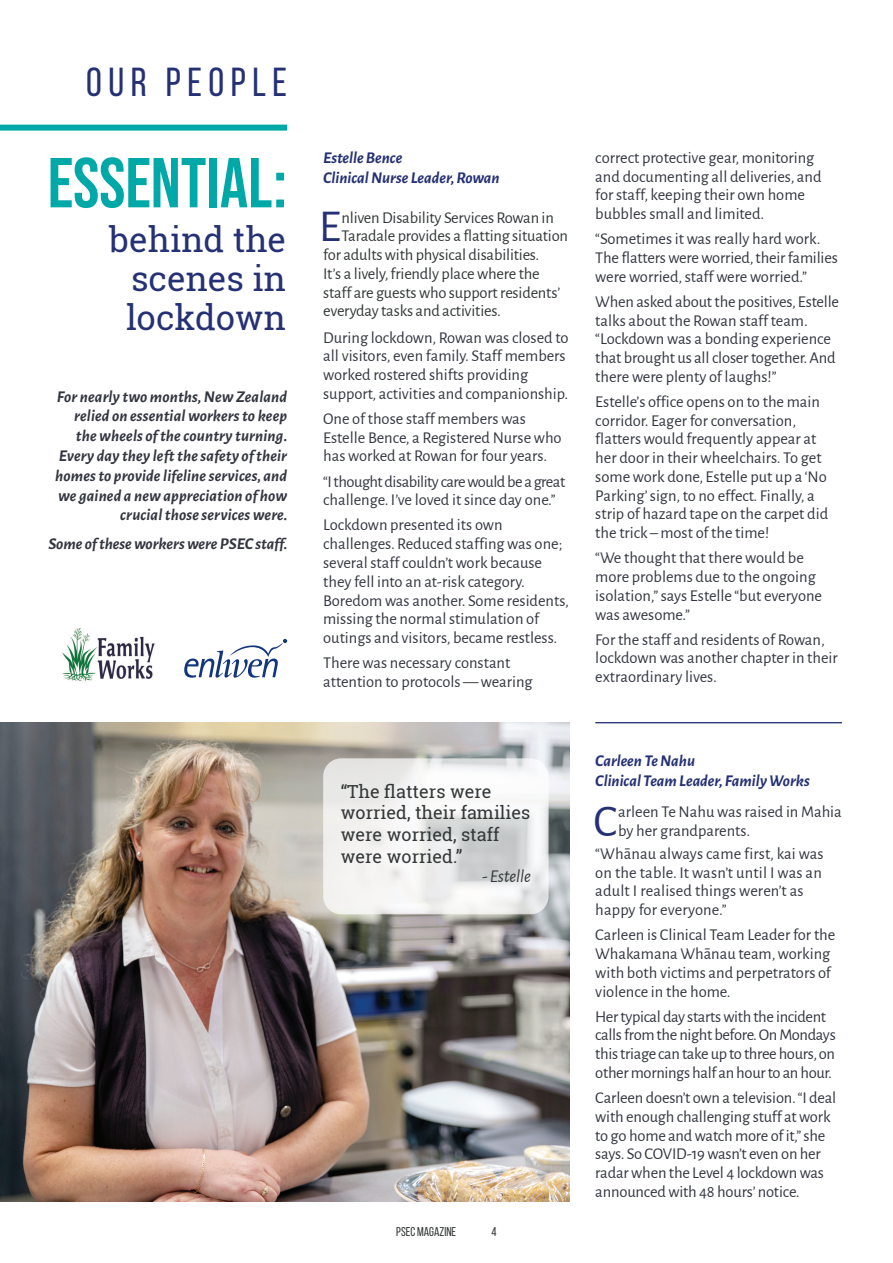
<style>
.page{position:relative;width:893px;height:1263px;background:#fff}
.page>*{position:absolute;margin:0;border:0;box-sizing:border-box;transform-origin:0 0}
.Headline_Text_-_Alig{font:700 70.5px "Bebas Neue Pro";color:#00a9a7}
.Body_Text_-_Drop_Cap{font:45.75px "Alegreya Sans";color:#253174}
.Section_Header_-_Rig{font:40.5px "Bebas Neue";letter-spacing:.16em;color:#253174}
.Headline_Text_-_Alig-2{font:34.5px/39px "Roboto Slab";color:#253174;text-align:justify}
.Pull_Quote_-_Under_T{font:18px/21.6px "Roboto Slab";color:#323738}
.Pull_Quote_-_Under_T-2{font:italic 18px "Alegreya Sans";color:#323738}
.Body_Text{font:16.5px/18.8px "Alegreya Sans";color:#323640}
.Body_Text-2{font:italic 700 16.5px/19.8px "Alegreya Sans";letter-spacing:.01em;color:#323640;text-align:right}
.Body_Text_-_Drop_Cap-2{font:16.5px "Alegreya Sans";letter-spacing:-.01em;color:#323738}
.Body_Text-3{font:16.5px/18.8px "Alegreya Sans";letter-spacing:-.02em;color:#323640}
.Body_Text-4{font:italic 700 16.5px/19.8px "Alegreya Sans";color:#253174}
.Body_Text-5{font:16.5px/18.8px "Alegreya Sans";letter-spacing:-.03em;color:#323640}
.Body_Text_-_Drop_Cap-3{font:16.5px/18.8px "Alegreya Sans";color:#323640}
.t1{font:12.75px "Bebas Neue";color:#323738}
</style>
<div class="page">
<div style="left:0;top:125px;width:287px;height:6px;background:#00a9a7"></div>
<img style="left:0;top:723px;width:570px;height:478px">
<svg style="left:323px;top:758px;width:226px;height:156px;fill:#f2f1ef"></svg>
<img style="left:62px;top:628px;width:93px;height:54px">
<svg style="left:184px;top:639px;width:103px;height:39px"></svg>
<hr style="left:595px;top:722px;width:247px;height:1px;background:#253174">
<p class="Section_Header_-_Rig" style="left:86px;top:60px;width:202px">OUR PEOPLE</p>
<p class="Headline_Text_-_Alig" style="left:48px;top:143px;width:241px">ESSENTIAL:</p>
<p class="Headline_Text_-_Alig-2" style="left:126px;top:220px;width:161px;text-indent:-17px">behind the scenes in lockdown</p>
<p class="Body_Text-2" style="left:55px;top:385px;width:234px">For nearly two months, New Zealand relied on essential workers to keep the wheels of the country turning.<br>Every day they left the safety of their homes to provide lifeline services, and we gained a new appreciation of how crucial those services were.</p>
<p class="Body_Text-2" style="left:49px;top:532px;width:240px">Some of these workers were PSEC staff.</p>
<p class="Body_Text-4" style="left:323px;top:146px;width:178px">Estelle Bence<br>Clinical Nurse Leader, Rowan</p>
<p class="Body_Text_-_Drop_Cap" style="left:319px;top:196px;width:24px">E</p>
<p class="Body_Text_-_Drop_Cap-2" style="left:341px;top:206px;width:214px">nliven Disability Services Rowan in</p>
<p class="Body_Text_-_Drop_Cap-2" style="left:341px;top:225px;width:228px">Taradale provides a flatting situation</p>
<p class="Body_Text_-_Drop_Cap-2" style="left:323px;top:244px;width:218px">for adults with physical disabilities.</p>
<p class="Body_Text_-_Drop_Cap-2" style="left:323px;top:262px;width:218px">It’s a lively, friendly place where the</p>
<p class="Body_Text_-_Drop_Cap-2" style="left:323px;top:281px;width:238px">staff are guests who support residents’</p>
<p class="Body_Text_-_Drop_Cap-2" style="left:323px;top:300px;width:179px">everyday tasks and activities.</p>
<p class="Body_Text" style="left:323px;top:327px;width:247px">During lockdown, Rowan was closed to all visitors, even family. Staff members worked rostered shifts providing support, activities and companionship.</p>
<p class="Body_Text" style="left:323px;top:408px;width:240px">One of those staff members was<br>Estelle Bence, a Registered Nurse who has worked at Rowan for four years.</p>
<p class="Body_Text-5" style="left:323px;top:471px;width:244px">“I thought disability care would be a great challenge. I’ve loved it since day one.”</p>
<p class="Body_Text" style="left:323px;top:515px;width:247px">Lockdown presented its own challenges. Reduced staffing was one; several staff couldn’t work because they fell into an at-risk category.<br>Boredom was another. Some residents, missing the normal stimulation of outings and visitors, became restless.</p>
<p class="Body_Text" style="left:323px;top:653px;width:211px">There was necessary constant attention to protocols — wearing</p>
<p class="Pull_Quote_-_Under_T" style="left:341px;top:780px;width:191px">“The flatters were worried, their families were worried, staff were worried.”</p>
<p class="Pull_Quote_-_Under_T-2" style="left:482px;top:864px;width:50px">- Estelle</p>
<p class="t1" style="left:396px;top:1224px;width:61px">PSEC MAGAZINE</p>
<p class="t1" style="left:492px;top:1224px;width:7px">4</p>
<p class="Body_Text" style="left:595px;top:147px;width:228px">correct protective gear, monitoring and documenting all deliveries, and for staff, keeping their own home bubbles small and limited.</p>
<p class="Body_Text" style="left:595px;top:229px;width:244px">“Sometimes it was really hard work.<br>The flatters were worried, their families were worried, staff were worried.”</p>
<p class="Body_Text" style="left:595px;top:291px;width:245px">When asked about the positives, Estelle talks about the Rowan staff team. “Lockdown was a bonding experience that brought us all closer together. And there were plenty of laughs!”</p>
<p class="Body_Text" style="left:595px;top:391px;width:234px">Estelle’s office opens on to the main corridor. Eager for conversation, flatters would frequently appear at her door in their wheelchairs. To get some work done, Estelle put up a ‘No Parking’ sign, to no effect. Finally, a strip of hazard tape on the carpet did the trick – most of the time!</p>
<p class="Body_Text" style="left:595px;top:548px;width:228px">“We thought that there would be more problems due to the ongoing isolation,” says Estelle “but everyone was awesome.”</p>
<p class="Body_Text" style="left:595px;top:629px;width:244px">For the staff and residents of Rowan, lockdown was another chapter in their extraordinary lives.</p>
<p class="Body_Text-4" style="left:595px;top:750px;width:216px">Carleen Te Nahu<br>Clinical Team Leader, Family Works</p>
<p class="Body_Text_-_Drop_Cap" style="left:594px;top:790px;width:25px">C</p>
<p class="Body_Text_-_Drop_Cap-3" style="left:618px;top:802px;width:225px">arleen Te Nahu was raised in Mahia by her grandparents.</p>
<p class="Body_Text" style="left:595px;top:843px;width:230px">“Whānau always came first, kai was on the table. It wasn’t until I was an adult I realised things weren’t as happy for everyone.”</p>
<p class="Body_Text" style="left:595px;top:925px;width:241px">Carleen is Clinical Team Leader for the<br>Whakamana Whānau team, working with both victims and perpetrators of violence in the home.</p>
<p class="Body_Text-3" style="left:595px;top:1006px;width:242px">Her typical day starts with the incident calls from the night before. On Mondays this triage can take up to three hours, on other mornings half an hour to an hour.</p>
<p class="Body_Text" style="left:595px;top:1088px;width:243px">Carleen doesn’t own a television. “I deal with enough challenging stuff at work to go home and watch more of it,” she says. So COVID-19 wasn’t even on her radar when the Level 4 lockdown was announced with 48 hours’ notice.</p>
</div>
